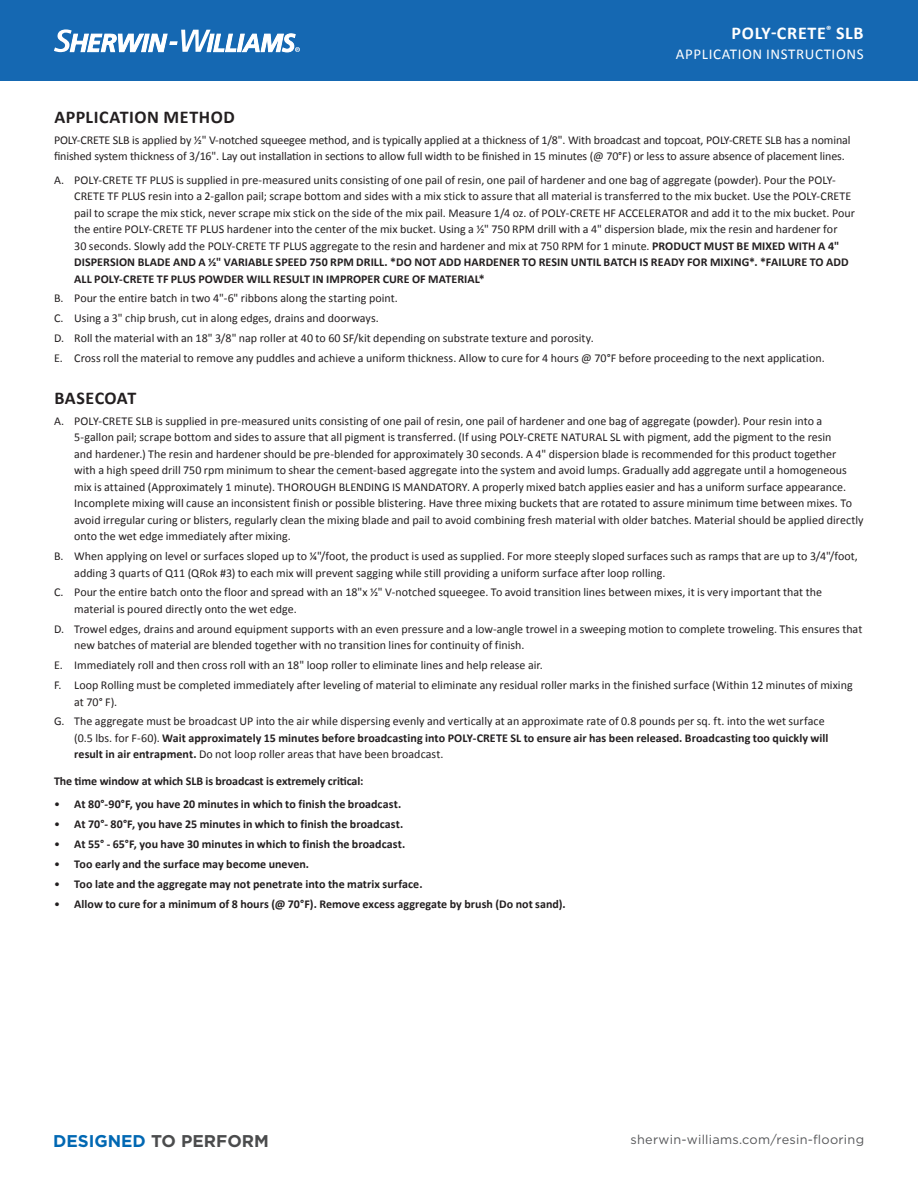
<style>
.page{position:relative;width:918px;height:1188px;background:#fff}
.page>*{position:absolute;margin:0;border:0;box-sizing:border-box;transform-origin:0 0}
.Subhead{font:700 18px "Calibri";letter-spacing:.03em;color:#231f20}
.Product_Name_-_H1{font:700 18px "Calibri";letter-spacing:.04em;color:#fff}
.Designed_To_Perform_Tagline{font:700 16.95px "Gotham";color:#4b4c4d}
.Application_Instructions{font:15px "Calibri";letter-spacing:.04em;color:#fff}
.t1{font:12.75px "Gotham";letter-spacing:.02em;color:#57585a}
.Body_Copy{font:12px/16.5px "Calibri";color:#231f20}
.Body_Copy-2{font:700 12px "Calibri";letter-spacing:.005em;color:#231f20}
.s1{font-weight:700}
.s2{font-weight:400}
.s3{color:#0168b3}
</style>
<div class="page">
<div style="left:0;top:0;width:918px;height:80px;background:#1568b2"></div>
<svg style="left:54px;top:29px;width:246px;height:24px"></svg>
<p class="Product_Name_-_H1" style="left:732px;top:22px;width:134px">POLY-CRETE<sup>®</sup> SLB</p>
<p class="Application_Instructions" style="left:676px;top:44px;width:189px">APPLICATION INSTRUCTIONS</p>
<p class="Subhead" style="left:54px;top:105px;width:182px">APPLICATION METHOD</p>
<p class="Body_Copy" style="left:54px;top:132px;width:798px">POLY-CRETE SLB is applied by ½" V-notched squeegee method, and is typically applied at a thickness of 1/8". With broadcast and topcoat, POLY-CRETE SLB has a nominal finished system thickness of 3/16". Lay out installation in sections to allow full width to be finished in 15 minutes (@ 70°F) or less to assure absence of placement lines.</p>
<p class="Body_Copy" style="left:74px;top:171px;width:782px;text-indent:-20px">A. POLY-CRETE TF PLUS is supplied in pre-measured units consisting of one pail of resin, one pail of hardener and one bag of aggregate (powder). Pour the POLY-CRETE TF PLUS resin into a 2-gallon pail; scrape bottom and sides with a mix stick to assure that all material is transferred to the mix bucket. Use the POLY-CRETE pail to scrape the mix stick, never scrape mix stick on the side of the mix pail. Measure 1/4 oz. of POLY-CRETE HF ACCELERATOR and add it to the mix bucket. Pour the entire POLY-CRETE TF PLUS hardener into the center of the mix bucket. Using a ½" 750 RPM drill with a 4" dispersion blade, mix the resin and hardener for<br>30 seconds. Slowly add the POLY-CRETE TF PLUS aggregate to the resin and hardener and mix at 750 RPM for 1 minute. <span class="s1">PRODUCT MUST BE MIXED WITH A 4" DISPERSION BLADE AND A ½" VARIABLE SPEED 750 RPM DRILL. *DO NOT ADD HARDENER TO RESIN UNTIL BATCH IS READY FOR MIXING*. *FAILURE TO ADD ALL POLY-CRETE TF PLUS POWDER WILL RESULT IN IMPROPER CURE OF MATERIAL*</span></p>
<p class="Body_Copy" style="left:54px;top:290px;width:345px">B. Pour the entire batch in two 4"-6" ribbons along the starting point.</p>
<p class="Body_Copy" style="left:54px;top:310px;width:326px">C. Using a 3" chip brush, cut in along edges, drains and doorways.</p>
<p class="Body_Copy" style="left:54px;top:330px;width:541px">D. Roll the material with an 18" 3/8" nap roller at 40 to 60 SF/kit depending on substrate texture and porosity.</p>
<p class="Body_Copy" style="left:54px;top:350px;width:772px">E. Cross roll the material to remove any puddles and achieve a uniform thickness. Allow to cure for 4 hours @ 70°F before proceeding to the next application.</p>
<p class="Subhead" style="left:54px;top:386px;width:83px">BASECOAT</p>
<p class="Body_Copy" style="left:74px;top:413px;width:791px;text-indent:-20px">A. POLY-CRETE SLB is supplied in pre-measured units consisting of one pail of resin, one pail of hardener and one bag of aggregate (powder). Pour resin into a 5-gallon pail; scrape bottom and sides to assure that all pigment is transferred. (If using POLY-CRETE NATURAL SL with pigment, add the pigment to the resin<br>and hardener.) The resin and hardener should be pre-blended for approximately 30 seconds. A 4" dispersion blade is recommended for this product together<br>with a high speed drill 750 rpm minimum to shear the cement-based aggregate into the system and avoid lumps. Gradually add aggregate until a homogeneous mix is attained (Approximately 1 minute). THOROUGH BLENDING IS MANDATORY. A properly mixed batch applies easier and has a uniform surface appearance.<br>Incomplete mixing will cause an inconsistent finish or possible blistering. Have three mixing buckets that are rotated to assure minimum time between mixes. To avoid irregular curing or blisters, regularly clean the mixing blade and pail to avoid combining fresh material with older batches. Material should be applied directly onto the wet edge immediately after mixing.</p>
<p class="Body_Copy" style="left:74px;top:548px;width:785px;text-indent:-20px">B. When applying on level or surfaces sloped up to ¼"/foot, the product is used as supplied. For more steeply sloped surfaces such as ramps that are up to 3/4"/foot, adding 3 quarts of Q11 (QRok #3) to each mix will prevent sagging while still providing a uniform surface after loop rolling.</p>
<p class="Body_Copy" style="left:74px;top:584px;width:749px;text-indent:-20px">C. Pour the entire batch onto the floor and spread with an 18"x ½" V-notched squeegee. To avoid transition lines between mixes, it is very important that the material is poured directly onto the wet edge.</p>
<p class="Body_Copy" style="left:74px;top:621px;width:790px;text-indent:-20px">D. Trowel edges, drains and around equipment supports with an even pressure and a low-angle trowel in a sweeping motion to complete troweling. This ensures that new batches of material are blended together with no transition lines for continuity of finish.</p>
<p class="Body_Copy" style="left:54px;top:657px;width:491px">E. Immediately roll and then cross roll with an 18" loop roller to eliminate lines and help release air.</p>
<p class="Body_Copy" style="left:74px;top:677px;width:780px;text-indent:-20px">F. Loop Rolling must be completed immediately after leveling of material to eliminate any residual roller marks in the finished surface (Within 12 minutes of mixing at 70° F).</p>
<p class="Body_Copy" style="left:74px;top:713px;width:756px;text-indent:-20px">G. The aggregate must be broadcast UP into the air while dispersing evenly and vertically at an approximate rate of 0.8 pounds per sq. ft. into the wet surface (0.5 lbs. for F-60). <span class="s1">Wait approximately 15 minutes before broadcasting into POLY-CRETE SL to ensure air has been released. Broadcasting too quickly will result in air entrapment.</span> Do not loop roller areas that have been broadcast.</p>
<p class="Body_Copy-2" style="left:54px;top:773px;width:311px">The time window at which SLB is broadcast is extremely critical:</p>
<p class="Body_Copy-2" style="left:54px;top:797px;width:349px"><span class="s2">•</span> At 80°-90°F, you have 20 minutes in which to finish the broadcast.</p>
<p class="Body_Copy-2" style="left:54px;top:817px;width:351px"><span class="s2">•</span> At 70°- 80°F, you have 25 minutes in which to finish the broadcast.</p>
<p class="Body_Copy-2" style="left:54px;top:836px;width:353px"><span class="s2">•</span> At 55° - 65°F, you have 30 minutes in which to finish the broadcast.</p>
<p class="Body_Copy-2" style="left:54px;top:856px;width:257px"><span class="s2">•</span> Too early and the surface may become uneven.</p>
<p class="Body_Copy-2" style="left:54px;top:876px;width:370px"><span class="s2">•</span> Too late and the aggregate may not penetrate into the matrix surface.</p>
<p class="Body_Copy-2" style="left:54px;top:896px;width:513px"><span class="s2">•</span> Allow to cure for a minimum of 8 hours (@ 70°F). Remove excess aggregate by brush (Do not sand).</p>
<p class="Designed_To_Perform_Tagline" style="left:53px;top:1129px;width:217px"><span class="s3">DESIGNED</span> TO PERFORM</p>
<p class="t1" style="left:631px;top:1132px;width:235px">sherwin-williams.com/resin-flooring</p>
</div>
